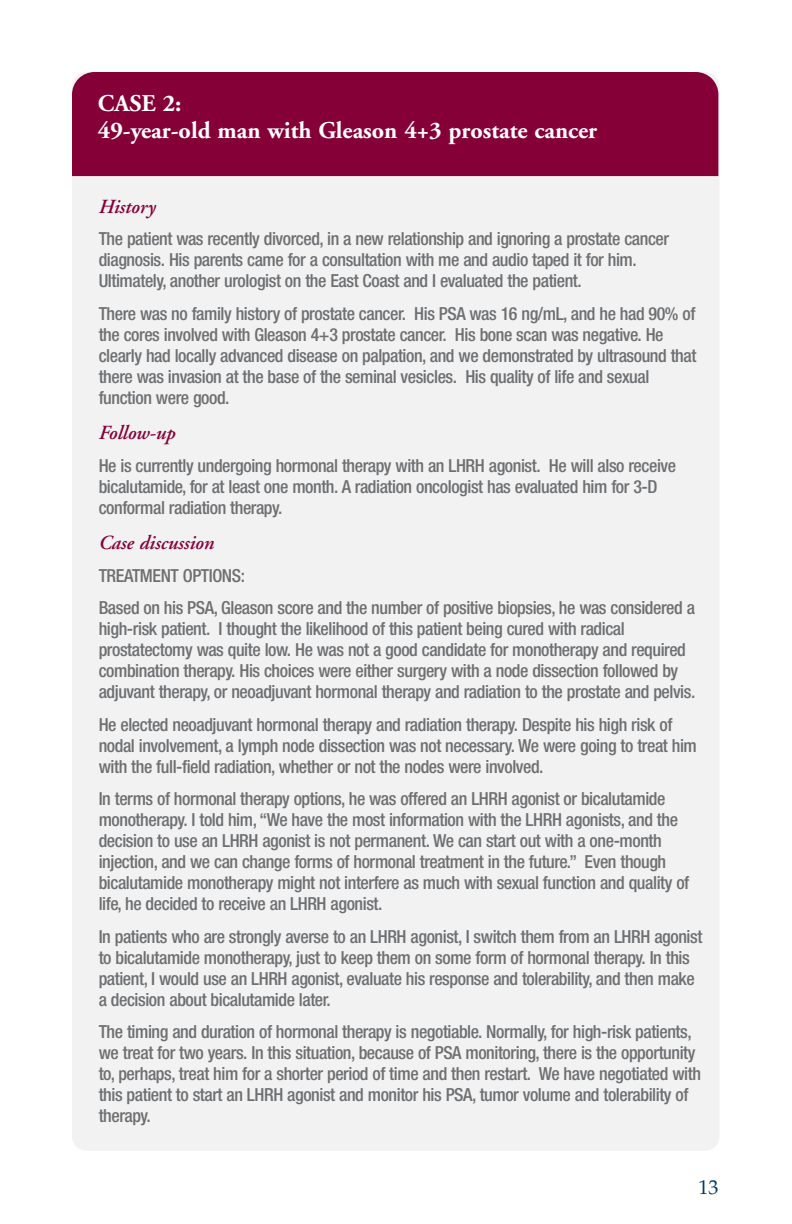
<style>
.page{position:relative;width:792px;height:1224px;background:#fff}
.page>*{position:absolute;margin:0;border:0;box-sizing:border-box;transform-origin:0 0}
.t1{font:700 24px/27.6px "Adobe Garamond";color:#fff}
.t2{font:italic 600 20px "Adobe Garamond";letter-spacing:-.005em;color:#860038}
.t3{font:20px "Palatino";color:#003768}
.t4{font:500 condensed 18px/21px "Helvetica Neue";letter-spacing:-.025em;color:#6d6f71}
</style>
<div class="page">
<div style="left:72px;top:72px;width:648px;height:1079px;background:#f2f2f3;border-radius:14px"></div>
<div style="left:72px;top:72px;width:646px;height:104px;background:#860038"></div>
<h1 class="t1" style="left:98px;top:92px;width:501px">CASE 2:<br>49-year-old man with Gleason 4+3 prostate cancer</h1>
<p class="t2" style="left:99px;top:198px;width:58px">History</p>
<p class="t4" style="left:99px;top:230px;width:572px">The patient was recently divorced, in a new relationship and ignoring a prostate cancer diagnosis. His parents came for a consultation with me and audio taped it for him.<br>Ultimately, another urologist on the East Coast and I evaluated the patient.</p>
<p class="t4" style="left:99px;top:304px;width:599px">There was no family history of prostate cancer. His PSA was 16 ng/mL, and he had 90% of the cores involved with Gleason 4+3 prostate cancer. His bone scan was negative. He clearly had locally advanced disease on palpation, and we demonstrated by ultrasound that there was invasion at the base of the seminal vesicles. His quality of life and sexual function were good.</p>
<p class="t2" style="left:99px;top:425px;width:78px">Follow-up</p>
<p class="t4" style="left:99px;top:456px;width:579px">He is currently undergoing hormonal therapy with an LHRH agonist. He will also receive bicalutamide, for at least one month. A radiation oncologist has evaluated him for 3-D conformal radiation therapy.</p>
<p class="t2" style="left:99px;top:535px;width:117px">Case discussion</p>
<p class="t4" style="left:99px;top:561px;width:598px;line-height:32.6px">TREATMENT OPTIONS:<br>Based on his PSA, Gleason score and the number of positive biopsies, he was considered a</p>
<p class="t4" style="left:99px;top:620px;width:598px">high-risk patient. I thought the likelihood of this patient being cured with radical prostatectomy was quite low. He was not a good candidate for monotherapy and required combination therapy. His choices were either surgery with a node dissection followed by adjuvant therapy, or neoadjuvant hormonal therapy and radiation to the prostate and pelvis.</p>
<p class="t4" style="left:99px;top:715px;width:600px">He elected neoadjuvant hormonal therapy and radiation therapy. Despite his high risk of nodal involvement, a lymph node dissection was not necessary. We were going to treat him with the full-field radiation, whether or not the nodes were involved.</p>
<p class="t4" style="left:99px;top:790px;width:592px">In terms of hormonal therapy options, he was offered an LHRH agonist or bicalutamide monotherapy. I told him, “We have the most information with the LHRH agonists, and the decision to use an LHRH agonist is not permanent. We can start out with a one-month injection, and we can change forms of hormonal treatment in the future.” Even though bicalutamide monotherapy might not interfere as much with sexual function and quality of life, he decided to receive an LHRH agonist.</p>
<p class="t4" style="left:99px;top:927px;width:605px">In patients who are strongly averse to an LHRH agonist, I switch them from an LHRH agonist to bicalutamide monotherapy, just to keep them on some form of hormonal therapy. In this patient, I would use an LHRH agonist, evaluate his response and tolerability, and then make a decision about bicalutamide later.</p>
<p class="t4" style="left:99px;top:1023px;width:604px">The timing and duration of hormonal therapy is negotiable. Normally, for high-risk patients, we treat for two years. In this situation, because of PSA monitoring, there is the opportunity to, perhaps, treat him for a shorter period of time and then restart. We have negotiated with this patient to start an LHRH agonist and monitor his PSA, tumor volume and tolerability of therapy.</p>
<p class="t3" style="left:698px;top:1179px;width:21px">13</p>
</div>
